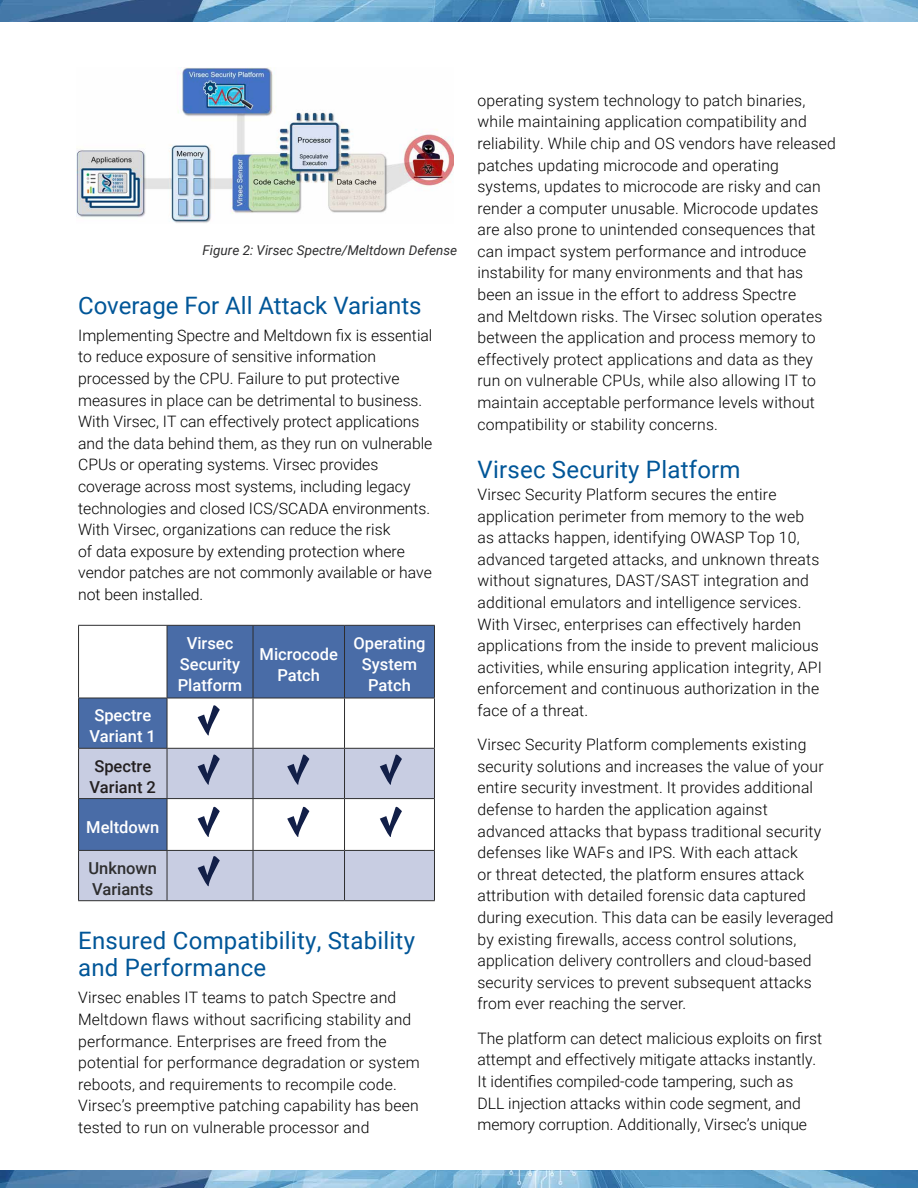
<style>
.page{position:relative;width:918px;height:1188px;background:#fff}
.page>*{position:absolute;margin:0;border:0;box-sizing:border-box;transform-origin:0 0}
.t1{font:24px/27px "Roboto";letter-spacing:.01em;color:#015698}
.t2{font:500 16.5px/21px "Roboto";color:#fff;text-align:center}
.t3{font:500 16.5px/21px "Roboto";color:#231f20}
.t4{font:500 16.5px/21px "Roboto";color:#2e2e2f}
.t5{font:300 15.75px/21.6px "Roboto";letter-spacing:.01em;color:#000}
.t6{font:italic 13.5px "Roboto";color:#2e2e2f}
</style>
<div class="page">
<img style="left:0;top:0;width:918px;height:22px">
<img style="left:0;top:1170px;width:918px;height:18px">
<img style="left:77px;top:68px;width:376px;height:155px">
<svg style="left:79px;top:626px;width:355px;height:122px;fill:#496ca7"></svg>
<svg style="left:79px;top:749px;width:355px;height:151px;fill:#c8cde2"></svg>
<hr style="left:78px;top:625px;width:89px;height:1px;background:#2e2e2f">
<hr style="left:78px;top:626px;width:1px;height:72px;background:#2e2e2f">
<hr style="left:167px;top:625px;width:86px;height:1px;background:#2e2e2f">
<hr style="left:167px;top:626px;width:1px;height:72px;background:#2e2e2f">
<hr style="left:253px;top:625px;width:92px;height:1px;background:#2e2e2f">
<hr style="left:253px;top:626px;width:1px;height:72px;background:#2e2e2f">
<hr style="left:345px;top:625px;width:90px;height:1px;background:#2e2e2f">
<hr style="left:344px;top:626px;width:1px;height:72px;background:#2e2e2f">
<hr style="left:434px;top:626px;width:1px;height:72px;background:#2e2e2f">
<hr style="left:167px;top:698px;width:86px;height:1px;background:#2e2e2f">
<hr style="left:253px;top:698px;width:92px;height:1px;background:#2e2e2f">
<hr style="left:253px;top:698px;width:1px;height:50px;background:#2e2e2f">
<hr style="left:345px;top:698px;width:90px;height:1px;background:#2e2e2f">
<hr style="left:344px;top:698px;width:1px;height:50px;background:#2e2e2f">
<hr style="left:434px;top:698px;width:1px;height:50px;background:#2e2e2f">
<hr style="left:167px;top:748px;width:86px;height:1px;background:#2e2e2f">
<hr style="left:253px;top:748px;width:92px;height:1px;background:#2e2e2f">
<hr style="left:253px;top:749px;width:1px;height:49px;background:#2e2e2f">
<hr style="left:345px;top:748px;width:90px;height:1px;background:#2e2e2f">
<hr style="left:344px;top:749px;width:1px;height:49px;background:#2e2e2f">
<hr style="left:434px;top:749px;width:1px;height:49px;background:#2e2e2f">
<hr style="left:167px;top:798px;width:86px;height:1px;background:#2e2e2f">
<hr style="left:253px;top:798px;width:92px;height:1px;background:#2e2e2f">
<hr style="left:253px;top:799px;width:1px;height:51px;background:#2e2e2f">
<hr style="left:345px;top:798px;width:90px;height:1px;background:#2e2e2f">
<hr style="left:344px;top:799px;width:1px;height:51px;background:#2e2e2f">
<hr style="left:434px;top:799px;width:1px;height:51px;background:#2e2e2f">
<hr style="left:167px;top:850px;width:86px;height:1px;background:#2e2e2f">
<hr style="left:253px;top:850px;width:92px;height:1px;background:#2e2e2f">
<hr style="left:253px;top:851px;width:1px;height:49px;background:#2e2e2f">
<hr style="left:345px;top:850px;width:90px;height:1px;background:#2e2e2f">
<hr style="left:344px;top:851px;width:1px;height:49px;background:#2e2e2f">
<hr style="left:434px;top:851px;width:1px;height:49px;background:#2e2e2f">
<hr style="left:167px;top:900px;width:86px;height:1px;background:#2e2e2f">
<hr style="left:253px;top:900px;width:92px;height:1px;background:#2e2e2f">
<hr style="left:345px;top:900px;width:90px;height:1px;background:#2e2e2f">
<hr style="left:78px;top:698px;width:89px;height:1px;background:#2e2e2f">
<hr style="left:78px;top:698px;width:1px;height:50px;background:#2e2e2f">
<hr style="left:167px;top:698px;width:1px;height:50px;background:#2e2e2f">
<hr style="left:78px;top:748px;width:89px;height:1px;background:#2e2e2f">
<hr style="left:78px;top:749px;width:1px;height:49px;background:#2e2e2f">
<hr style="left:167px;top:749px;width:1px;height:49px;background:#2e2e2f">
<hr style="left:78px;top:798px;width:89px;height:1px;background:#2e2e2f">
<hr style="left:78px;top:799px;width:1px;height:51px;background:#2e2e2f">
<hr style="left:167px;top:799px;width:1px;height:51px;background:#2e2e2f">
<hr style="left:78px;top:850px;width:89px;height:1px;background:#2e2e2f">
<hr style="left:78px;top:851px;width:1px;height:49px;background:#2e2e2f">
<hr style="left:167px;top:851px;width:1px;height:49px;background:#2e2e2f">
<hr style="left:78px;top:900px;width:89px;height:1px;background:#2e2e2f">
<svg style="left:198px;top:854px;width:22px;height:37px"></svg>
<svg style="left:198px;top:805px;width:22px;height:37px"></svg>
<svg style="left:287px;top:805px;width:22px;height:37px"></svg>
<svg style="left:380px;top:805px;width:22px;height:37px"></svg>
<svg style="left:198px;top:752px;width:22px;height:37px"></svg>
<svg style="left:287px;top:752px;width:22px;height:37px"></svg>
<svg style="left:380px;top:752px;width:22px;height:37px"></svg>
<svg style="left:198px;top:703px;width:22px;height:37px"></svg>
<p class="t6" style="left:203px;top:241px;width:256px">Figure 2: Virsec Spectre/Meltdown Defense</p>
<h1 class="t1" style="left:78px;top:291px;width:345px">Coverage For All Attack Variants</h1>
<p class="t5" style="left:78px;top:324px;width:356px">Implementing Spectre and Meltdown fix is essential to reduce exposure of sensitive information processed by the CPU. Failure to put protective measures in place can be detrimental to business.<br>With Virsec, IT can effectively protect applications and the data behind them, as they run on vulnerable CPUs or operating systems. Virsec provides coverage across most systems, including legacy technologies and closed ICS/SCADA environments.<br>With Virsec, organizations can reduce the risk<br>of data exposure by extending protection where vendor patches are not commonly available or have not been installed.</p>
<p class="t2" style="left:90px;top:704px;width:68px;text-align:left">Spectre<br>Variant 1</p>
<p class="t3" style="left:90px;top:755px;width:68px">Spectre<br>Variant 2</p>
<p class="t2" style="left:86px;top:816px;width:75px">Meltdown</p>
<p class="t4" style="left:89px;top:857px;width:70px">Unknown<br>Variants</p>
<p class="t2" style="left:178px;top:632px;width:66px">Virsec<br>Security<br>Platform</p>
<p class="t2" style="left:260px;top:643px;width:80px">Microcode<br>Patch</p>
<p class="t2" style="left:353px;top:632px;width:74px">Operating<br>System<br>Patch</p>
<h1 class="t1" style="left:78px;top:926px;width:338px">Ensured Compatibility, Stability and Performance</h1>
<p class="t5" style="left:78px;top:986px;width:343px">Virsec enables IT teams to patch Spectre and Meltdown flaws without sacrificing stability and performance. Enterprises are freed from the potential for performance degradation or system reboots, and requirements to recompile code.<br>Virsec’s preemptive patching capability has been tested to run on vulnerable processor and</p>
<p class="t5" style="left:477px;top:89px;width:360px">operating system technology to patch binaries, while maintaining application compatibility and reliability. While chip and OS vendors have released patches updating microcode and operating systems, updates to microcode are risky and can render a computer unusable. Microcode updates are also prone to unintended consequences that can impact system performance and introduce instability for many environments and that has been an issue in the effort to address Spectre<br>and Meltdown risks. The Virsec solution operates between the application and process memory to effectively protect applications and data as they run on vulnerable CPUs, while also allowing IT to maintain acceptable performance levels without compatibility or stability concerns.</p>
<h1 class="t1" style="left:478px;top:455px;width:265px">Virsec Security Platform</h1>
<p class="t5" style="left:478px;top:483px;width:346px">Virsec Security Platform secures the entire application perimeter from memory to the web as attacks happen, identifying OWASP Top 10, advanced targeted attacks, and unknown threats without signatures, DAST/SAST integration and additional emulators and intelligence services.<br>With Virsec, enterprises can effectively harden applications from the inside to prevent malicious activities, while ensuring application integrity, API enforcement and continuous authorization in the face of a threat.</p>
<p class="t5" style="left:478px;top:733px;width:358px">Virsec Security Platform complements existing security solutions and increases the value of your entire security investment. It provides additional defense to harden the application against advanced attacks that bypass traditional security defenses like WAFs and IPS. With each attack<br>or threat detected, the platform ensures attack attribution with detailed forensic data captured during execution. This data can be easily leveraged by existing firewalls, access control solutions, application delivery controllers and cloud-based security services to prevent subsequent attacks from ever reaching the server.</p>
<p class="t5" style="left:478px;top:1027px;width:346px">The platform can detect malicious exploits on first attempt and effectively mitigate attacks instantly.<br>It identifies compiled-code tampering, such as DLL injection attacks within code segment, and memory corruption. Additionally, Virsec’s unique</p>
</div>
